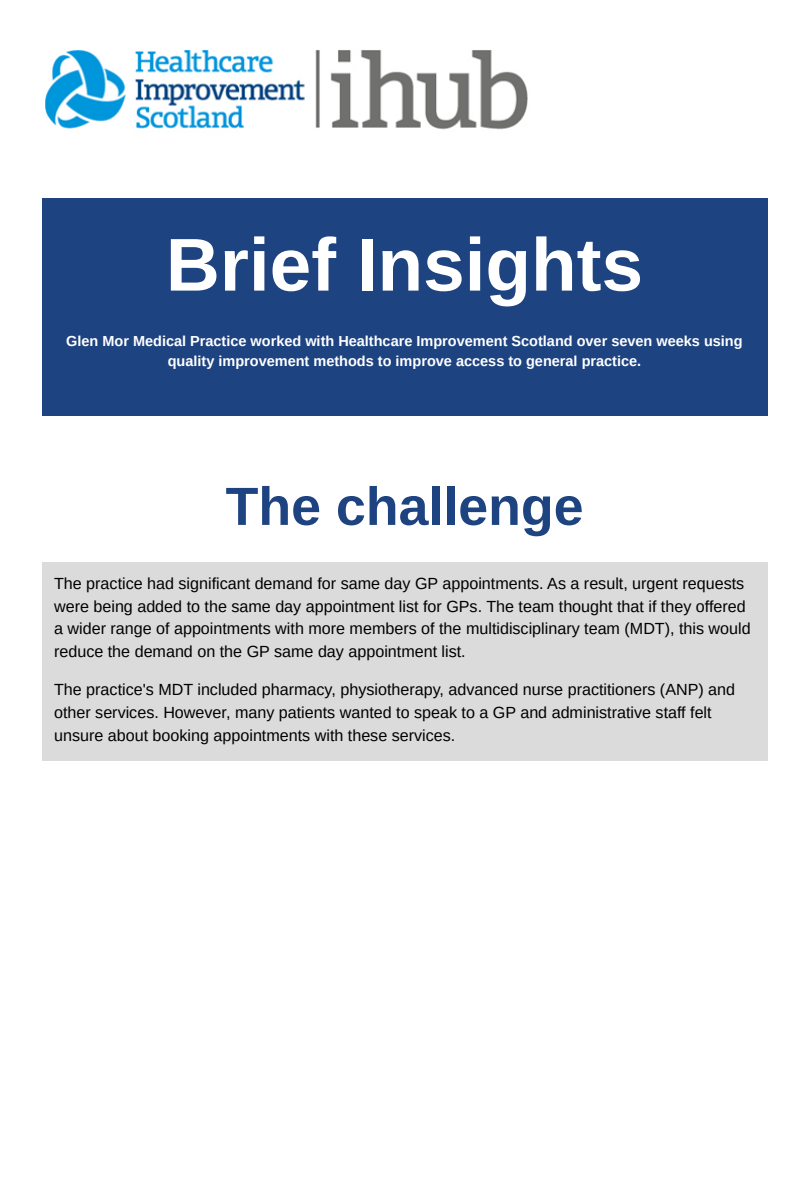
<style>
.page{position:relative;width:810px;height:1181px;background:#fff}
.page>*{position:absolute;margin:0;border:0;box-sizing:border-box;transform-origin:0 0}
.t1{font:700 74.7px "Arimo";color:#fff}
.t2{font:700 53.7px "Arimo";color:#1e4381}
.t3{font:16.05px/22.5px "Arimo";color:#000}
.t4{font:700 14.55px/20px "Arimo";color:#fff;text-align:center}
</style>
<div class="page">
<div style="left:42px;top:198px;width:726px;height:218px;background:#1e4381"></div>
<img style="left:45px;top:50px;width:483px;height:80px">
<div style="left:42px;top:562px;width:726px;height:198px;background:#dbdbdb"></div>
<p class="t1" style="left:166px;top:223px;width:479px">Brief Insights</p>
<p class="t4" style="left:66px;top:331px;width:678px">Glen Mor Medical Practice worked with Healthcare Improvement Scotland over seven weeks using quality improvement methods to improve access to general practice.</p>
<p class="t2" style="left:226px;top:476px;width:359px">The challenge</p>
<p class="t3" style="left:54px;top:572px;width:698px">The practice had significant demand for same day GP appointments. As a result, urgent requests were being added to the same day appointment list for GPs. The team thought that if they offered a wider range of appointments with more members of the multidisciplinary team (MDT), this would reduce the demand on the GP same day appointment list.</p>
<p class="t3" style="left:54px;top:678px;width:683px">The practice's MDT included pharmacy, physiotherapy, advanced nurse practitioners (ANP) and other services. However, many patients wanted to speak to a GP and administrative staff felt unsure about booking appointments with these services.</p>
</div>
